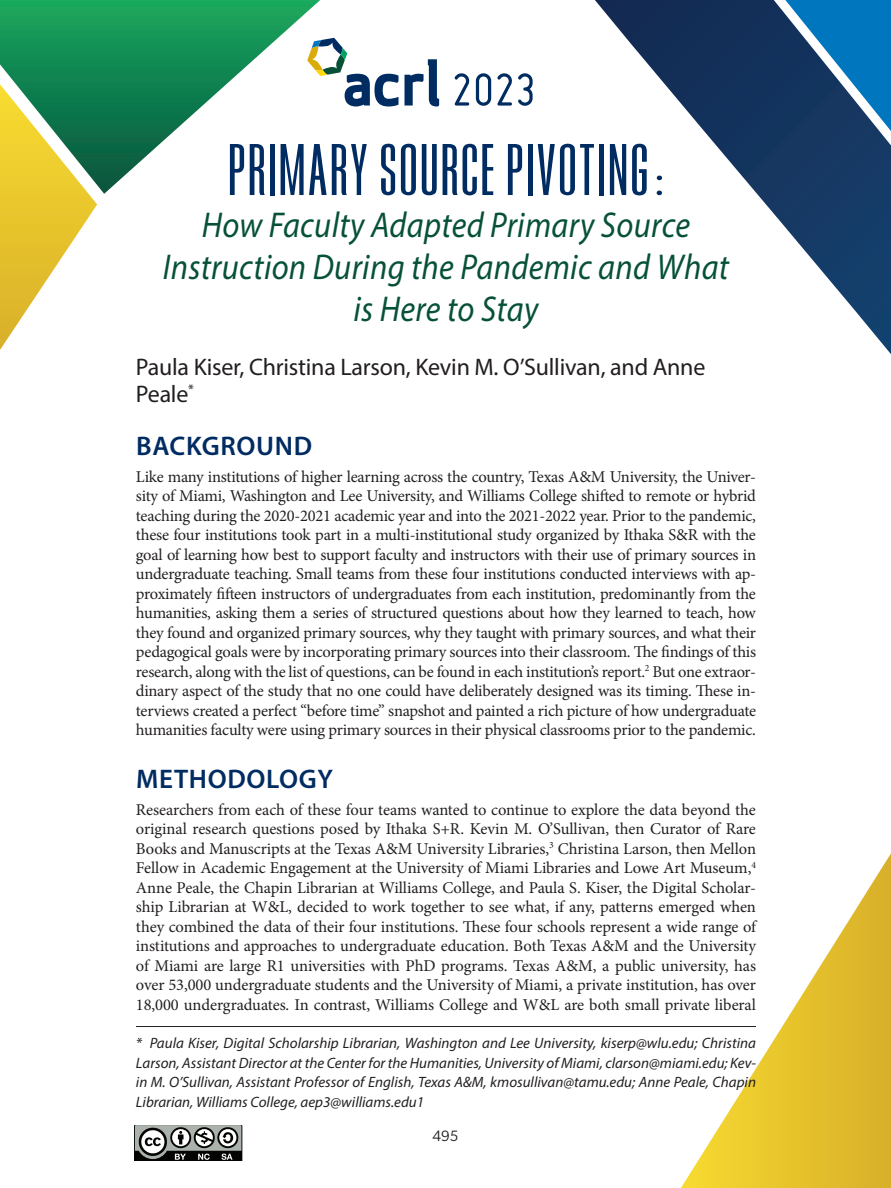
<style>
.page{position:relative;width:891px;height:1188px;background:#fff}
.page>*{position:absolute;margin:0;border:0;box-sizing:border-box;transform-origin:0 0}
.t1{font:76.5px "Bee Three";letter-spacing:.025em;color:#002c62;scale:1.18 1}
.Title2{font:italic 36px/42px "Myriad Pro";letter-spacing:.01em;color:#075137;text-align:center;scale:.9 1}
.A_Head{font:600 27px "Myriad Pro";letter-spacing:.025em;color:#002c62}
.Author{font:24px/27px "Myriad Pro";letter-spacing:-.01em;color:#231f20}
.Body_text_1{font:16.5px/19.5px "Minion Pro";letter-spacing:-.015em;color:#231f20;text-align:justify}
.Footnote{font:italic 15px/19.5px "Myriad Pro";color:#231f20;text-align:justify}
.t2{font:15px "Gibson";color:#231f20}
</style>
<div class="page">
<svg style="left:681px;top:853px;width:210px;height:335px"></svg>
<svg style="left:134px;top:1125px;width:109px;height:36px"></svg>
<svg style="left:320px;top:38px;width:79px;height:69px"></svg>
<svg style="left:405px;top:59px;width:34px;height:48px"></svg>
<svg style="left:455px;top:73px;width:14px;height:33px"></svg>
<svg style="left:476px;top:73px;width:15px;height:33px"></svg>
<svg style="left:497px;top:73px;width:15px;height:33px"></svg>
<svg style="left:518px;top:73px;width:15px;height:33px"></svg>
<svg style="left:595px;top:0;width:296px;height:354px"></svg>
<svg style="left:0;top:0;width:320px;height:194px"></svg>
<svg style="left:0;top:84px;width:97px;height:266px"></svg>
<svg style="left:764px;top:0;width:127px;height:156px;background:#205b8d"></svg>
<hr style="left:136px;top:1026px;width:620px;height:1px;background:#231f20">
<p class="t1" style="left:228px;top:129px;width:371px">PRIMARY SOURCE PIVOTING:</p>
<p class="Title2" style="left:163px;top:203px;width:630px">How Faculty Adapted Primary Source<br>Instruction During the Pandemic and What is Here to Stay</p>
<p class="Author" style="left:136px;top:353px;width:571px">Paula Kiser, Christina Larson, Kevin M. O’Sullivan, and Anne<br>Peale<sup>*</sup></p>
<p class="A_Head" style="left:136px;top:429px;width:178px">BACKGROUND</p>
<p class="Body_text_1" style="left:136px;top:467px;width:622px">Like many institutions of higher learning across the country, Texas A&amp;M University, the Univer&shy;sity of Miami, Washington and Lee University, and Williams College shifted to remote or hybrid teaching during the 2020-2021 academic year and into the 2021-2022 year. Prior to the pandemic, these four institutions took part in a multi-institutional study organized by Ithaka S&amp;R with the goal of learning how best to support faculty and instructors with their use of primary sources in undergraduate teaching. Small teams from these four institutions conducted interviews with ap&shy;proximately fifteen instructors of undergraduates from each institution, predominantly from the humanities, asking them a series of structured questions about how they learned to teach, how they found and organized primary sources, why they taught with primary sources, and what their pedagogical goals were by incorporating primary sources into their classroom. The findings of this research, along with the list of questions, can be found in each institution’s report.<sup>2</sup> But one extraor&shy;dinary aspect of the study that no one could have deliberately designed was its timing. These in&shy;terviews created a perfect “before time” snapshot and painted a rich picture of how undergraduate humanities faculty were using primary sources in their physical classrooms prior to the pandemic.</p>
<p class="A_Head" style="left:136px;top:762px;width:198px">METHODOLOGY</p>
<p class="Body_text_1" style="left:136px;top:800px;width:622px">Researchers from each of these four teams wanted to continue to explore the data beyond the original research questions posed by Ithaka S+R. Kevin M. O’Sullivan, then Curator of Rare Books and Manuscripts at the Texas A&amp;M University Libraries,<sup>3</sup> Christina Larson, then Mellon Fellow in Academic Engagement at the University of Miami Libraries and Lowe Art Museum,<sup>4<br></sup>Anne Peale, the Chapin Librarian at Williams College, and Paula S. Kiser, the Digital Scholar&shy;ship Librarian at W&amp;L, decided to work together to see what, if any, patterns emerged when they combined the data of their four institutions. These four schools represent a wide range of institutions and approaches to undergraduate education. Both Texas A&amp;M and the University of Miami are large R1 universities with PhD programs. Texas A&amp;M, a public university, has over 53,000 undergraduate students and the University of Miami, a private institution, has over 18,000 undergraduates. In contrast, Williams College and W&amp;L are both small private liberal</p>
<p class="Footnote" style="left:136px;top:1033px;width:622px">* Paula Kiser, Digital Scholarship Librarian, Washington and Lee University, kiserp@wlu.edu; Christina Larson, Assistant Director at the Center for the Humanities, University of Miami, clarson@miami.edu; Kev&shy;in M. O’Sullivan, Assistant Professor of English, Texas A&amp;M, kmosullivan@tamu.edu; Anne Peale, Chapin Librarian, Williams College, aep3@williams.edu1</p>
<p class="t2" style="left:433px;top:1127px;width:27px">495</p>
</div>
